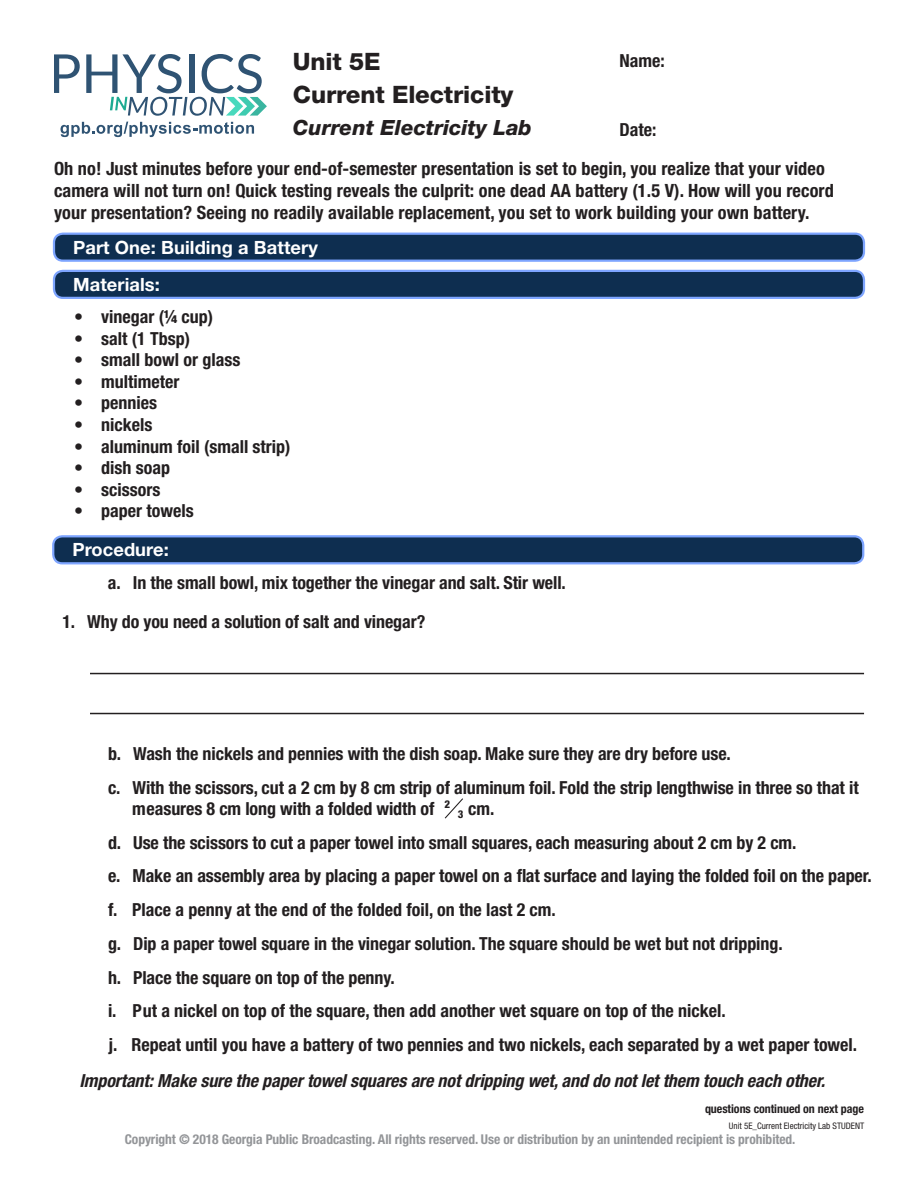
<style>
.page{position:relative;width:918px;height:1188px;background:#fff}
.page>*{position:absolute;margin:0;border:0;box-sizing:border-box;transform-origin:0 0}
.t1{font:800 24px/33.5px "Helvetica Neue LT Std";letter-spacing:-.005em;color:#231f20}
.t2{font:italic 800 21px "Helvetica Neue LT Std";color:#231f20}
.t3{font:700 condensed 18.3px/21.9px "Helvetica Neue LT Std";letter-spacing:.005em;color:#231f20}
.BlueheaderFONT{font:700 18.3px "Helvetica Neue LT Std";letter-spacing:.005em;color:#fff}
.specialanswer{font:700 condensed 18px/21px "Helvetica Neue LT Std";letter-spacing:-.005em;color:#231f20}
.question_longer_styl{font:700 condensed 18px "Helvetica Neue LT Std";letter-spacing:-.005em;color:#231f20}
.t4{font:italic 700 condensed 18px "Helvetica Neue LT Std";letter-spacing:-.005em;color:#231f20}
.t5{font:700 condensed 13.5px "Helvetica Neue LT Std";letter-spacing:-.005em;color:#939598}
.t6{font:700 condensed 12px "Helvetica Neue LT Std";letter-spacing:-.005em;color:#231f20}
.t7{font:800 condensed 10.8px "Helvetica Neue LT Std";color:#231f20}
.t8{font:condensed 9px "Helvetica Neue LT Std";color:#231f20}
</style>
<div class="page">
<svg style="left:54px;top:54px;width:26px;height:39px"></svg>
<svg style="left:86px;top:54px;width:181px;height:62px"></svg>
<svg style="left:61px;top:122px;width:193px;height:15px"></svg>
<hr style="left:90px;top:673px;width:774px;height:1px;background:#231f20">
<hr style="left:90px;top:713px;width:774px;height:1px;background:#231f20">
<div style="left:54px;top:271px;width:810px;height:27px;background:#0e2e50;border-radius:9px"></div>
<div style="left:53px;top:270px;width:812px;height:29px;border:2px solid #7ea5ff;border-radius:9px"></div>
<div style="left:53px;top:536px;width:810px;height:27px;background:#0e2e50;border-radius:9px"></div>
<div style="left:52px;top:535px;width:812px;height:29px;border:2px solid #7ea5ff;border-radius:9px"></div>
<div style="left:54px;top:234px;width:810px;height:27px;background:#0e2e50;border-radius:9px"></div>
<div style="left:53px;top:233px;width:812px;height:29px;border:2px solid #7ea5ff;border-radius:9px"></div>
<svg style="left:444px;top:798px;width:19px;height:21px"></svg>
<h1 class="t1" style="left:293px;top:44px;width:222px">Unit 5E<br>Current Electricity</h1>
<p class="t2" style="left:293px;top:115px;width:240px">Current Electricity Lab</p>
<p class="t3" style="left:54px;top:157px;width:781px">Oh no! Just minutes before your end-of-semester presentation is set to begin, you realize that your video camera will not turn on! Quick testing reveals the culprit: one dead AA battery (1.5 V). How will you record</p>
<p class="t3" style="left:54px;top:201px;width:757px">your presentation? Seeing no readily available replacement, you set to work building your own battery.</p>
<p class="specialanswer" style="left:620px;top:50px;width:47px">Name:</p>
<p class="specialanswer" style="left:620px;top:119px;width:38px">Date:</p>
<p class="BlueheaderFONT" style="left:73px;top:236px;width:246px">Part One: Building a Battery</p>
<p class="BlueheaderFONT" style="left:73px;top:273px;width:88px">Materials:</p>
<p class="specialanswer" style="left:74px;top:306px;width:140px">• vinegar (¼ cup)</p>
<p class="specialanswer" style="left:74px;top:327px;width:117px">• salt (1 Tbsp)</p>
<p class="specialanswer" style="left:74px;top:349px;width:168px">• small bowl or glass</p>
<p class="specialanswer" style="left:74px;top:371px;width:107px">• multimeter</p>
<p class="specialanswer" style="left:74px;top:392px;width:84px">• pennies</p>
<p class="specialanswer" style="left:74px;top:414px;width:80px">• nickels</p>
<p class="specialanswer" style="left:74px;top:435px;width:218px">• aluminum foil (small strip)</p>
<p class="specialanswer" style="left:74px;top:457px;width:97px">• dish soap</p>
<p class="specialanswer" style="left:74px;top:479px;width:88px">• scissors</p>
<p class="specialanswer" style="left:74px;top:500px;width:121px">• paper towels</p>
<p class="BlueheaderFONT" style="left:72px;top:539px;width:98px">Procedure:</p>
<p class="question_longer_styl" style="left:108px;top:572px;width:459px">a. In the small bowl, mix together the vinegar and salt. Stir well.</p>
<p class="question_longer_styl" style="left:62px;top:611px;width:364px">1. Why do you need a solution of salt and vinegar?</p>
<p class="specialanswer" style="left:108px;top:743px;width:624px">b. Wash the nickels and pennies with the dish soap. Make sure they are dry before use.</p>
<p class="specialanswer" style="left:132px;top:777px;width:728px;text-indent:-24px">c. With the scissors, cut a 2 cm by 8 cm strip of aluminum foil. Fold the strip lengthwise in three so that it measures 8 cm long with a folded width of</p>
<p class="t7" style="left:444px;top:798px;width:7px">2</p>
<p class="specialanswer" style="left:468px;top:798px;width:28px">cm.</p>
<p class="specialanswer" style="left:108px;top:831px;width:690px">d. Use the scissors to cut a paper towel into small squares, each measuring about 2 cm by 2 cm.</p>
<p class="specialanswer" style="left:108px;top:865px;width:765px">e. Make an assembly area by placing a paper towel on a flat surface and laying the folded foil on the paper.</p>
<p class="specialanswer" style="left:108px;top:899px;width:449px">f. Place a penny at the end of the folded foil, on the last 2 cm.</p>
<p class="specialanswer" style="left:108px;top:933px;width:676px">g. Dip a paper towel square in the vinegar solution. The square should be wet but not dripping.</p>
<p class="specialanswer" style="left:108px;top:966px;width:288px">h. Place the square on top of the penny.</p>
<p class="specialanswer" style="left:108px;top:1000px;width:619px">i. Put a nickel on top of the square, then add another wet square on top of the nickel.</p>
<p class="specialanswer" style="left:109px;top:1034px;width:750px">j. Repeat until you have a battery of two pennies and two nickels, each separated by a wet paper towel.</p>
<p class="t4" style="left:79px;top:1070px;width:747px">Important: Make sure the paper towel squares are not dripping wet, and do not let them touch each other.</p>
<p class="t7" style="left:458px;top:808px;width:7px">3</p>
<p class="t6" style="left:705px;top:1102px;width:160px">questions continued on next page</p>
<p class="t8" style="left:729px;top:1121px;width:137px">Unit 5E_Current Electricity Lab STUDENT</p>
<p class="t5" style="left:125px;top:1131px;width:672px">Copyright © 2018 Georgia Public Broadcasting. All rights reserved. Use or distribution by an unintended recipient is prohibited.</p>
</div>
